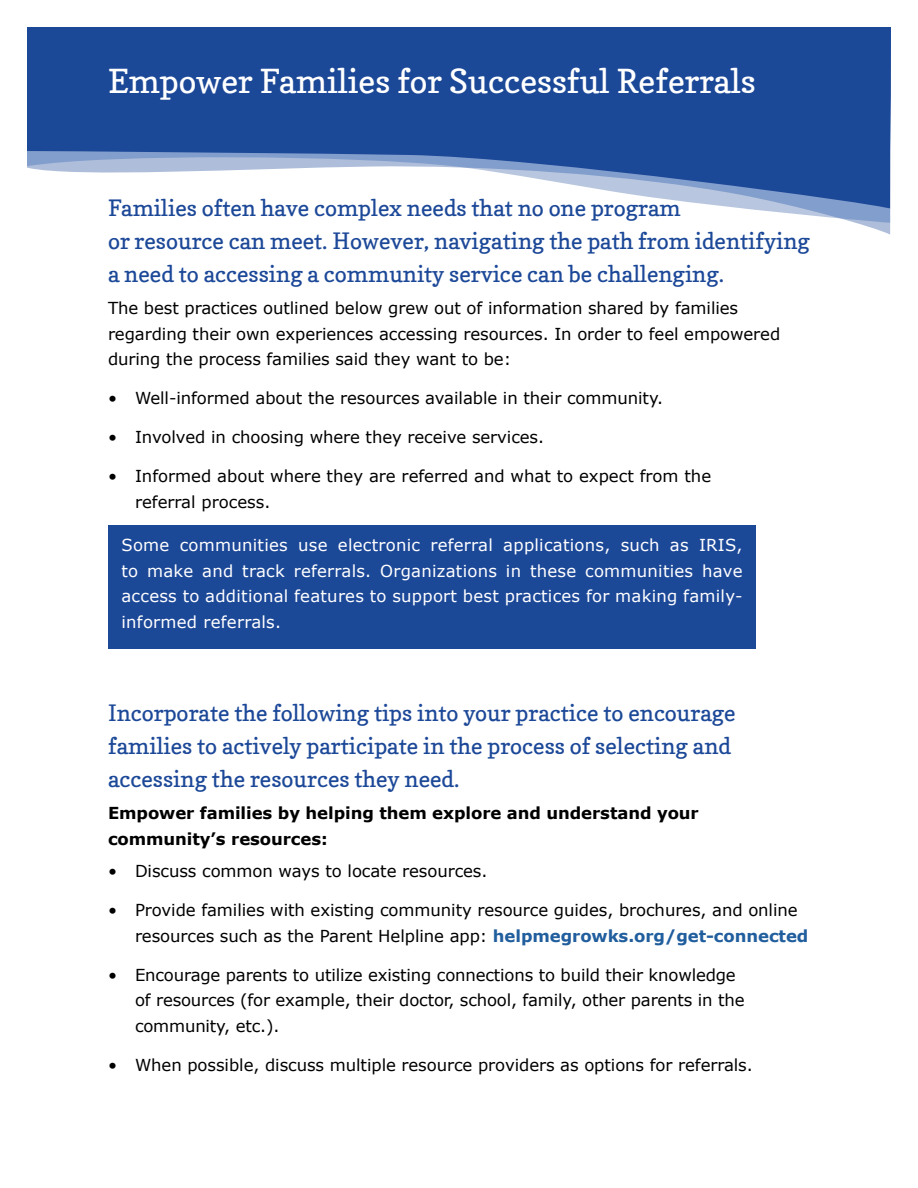
<style>
.page{position:relative;width:918px;height:1188px;background:#fff}
.page>*{position:absolute;margin:0;border:0;box-sizing:border-box;transform-origin:0 0}
.t1{font:33px "Copse";color:#fff}
.Subhead{font:22.5px/33px "Copse";color:#1c4898}
.Paragraph{font:16.5px/25.5px "Verdana";letter-spacing:-.005em;color:#000}
.Paragraph-2{font:16.5px/25.5px "Verdana";letter-spacing:.015em;color:#fff;text-align:justify}
.Subhead-2{font:700 16.5px/25.5px "Verdana";letter-spacing:-.005em;color:#000}
.s1{font-weight:700;color:#215e9e}
</style>
<div class="page">
<svg style="left:749px;top:209px;width:141px;height:26px"></svg>
<svg style="left:27px;top:27px;width:864px;height:182px;background:#486bac"></svg>
<div style="left:108px;top:525px;width:648px;height:123px;background:#1c4898"></div>
<p class="t1" style="left:108px;top:61px;width:649px">Empower Families for Successful Referrals</p>
<h1 class="Subhead" style="left:108px;top:191px;width:704px">Families often have complex needs that no one program<br>or resource can meet. However, navigating the path from identifying a need to accessing a community service can be challenging.</h1>
<p class="Paragraph" style="left:108px;top:295px;width:674px">The best practices outlined below grew out of information shared by families regarding their own experiences accessing resources. In order to feel empowered during the process families said they want to be:</p>
<p class="Paragraph" style="left:108px;top:385px;width:557px">• Well-informed about the resources available in their community.</p>
<p class="Paragraph" style="left:108px;top:424px;width:438px">• Involved in choosing where they receive services.</p>
<p class="Paragraph" style="left:135px;top:463px;width:578px;text-indent:-27px">• Informed about where they are referred and what to expect from the referral process.</p>
<p class="Paragraph-2" style="left:122px;top:532px;width:623px">Some communities use electronic referral applications, such as IRIS, to make and track referrals. Organizations in these communities have access to additional features to support best practices for making family&shy;informed referrals.</p>
<h1 class="Subhead" style="left:108px;top:696px;width:629px">Incorporate the following tips into your practice to encourage families to actively participate in the process of selecting and accessing the resources they need.</h1>
<h1 class="Subhead-2" style="left:108px;top:800px;width:592px">Empower families by helping them explore and understand your community’s resources:</h1>
<p class="Paragraph" style="left:108px;top:858px;width:381px">• Discuss common ways to locate resources.</p>
<p class="Paragraph" style="left:135px;top:897px;width:675px;text-indent:-27px">• Provide families with existing community resource guides, brochures, and online resources such as the Parent Helpline app: <span class="s1">helpmegrowks.org/get-connected</span></p>
<p class="Paragraph" style="left:135px;top:962px;width:611px;text-indent:-27px">• Encourage parents to utilize existing connections to build their knowledge of resources (for example, their doctor, school, family, other parents in the community, etc.).</p>
<p class="Paragraph" style="left:108px;top:1052px;width:646px">• When possible, discuss multiple resource providers as options for referrals.</p>
</div>
